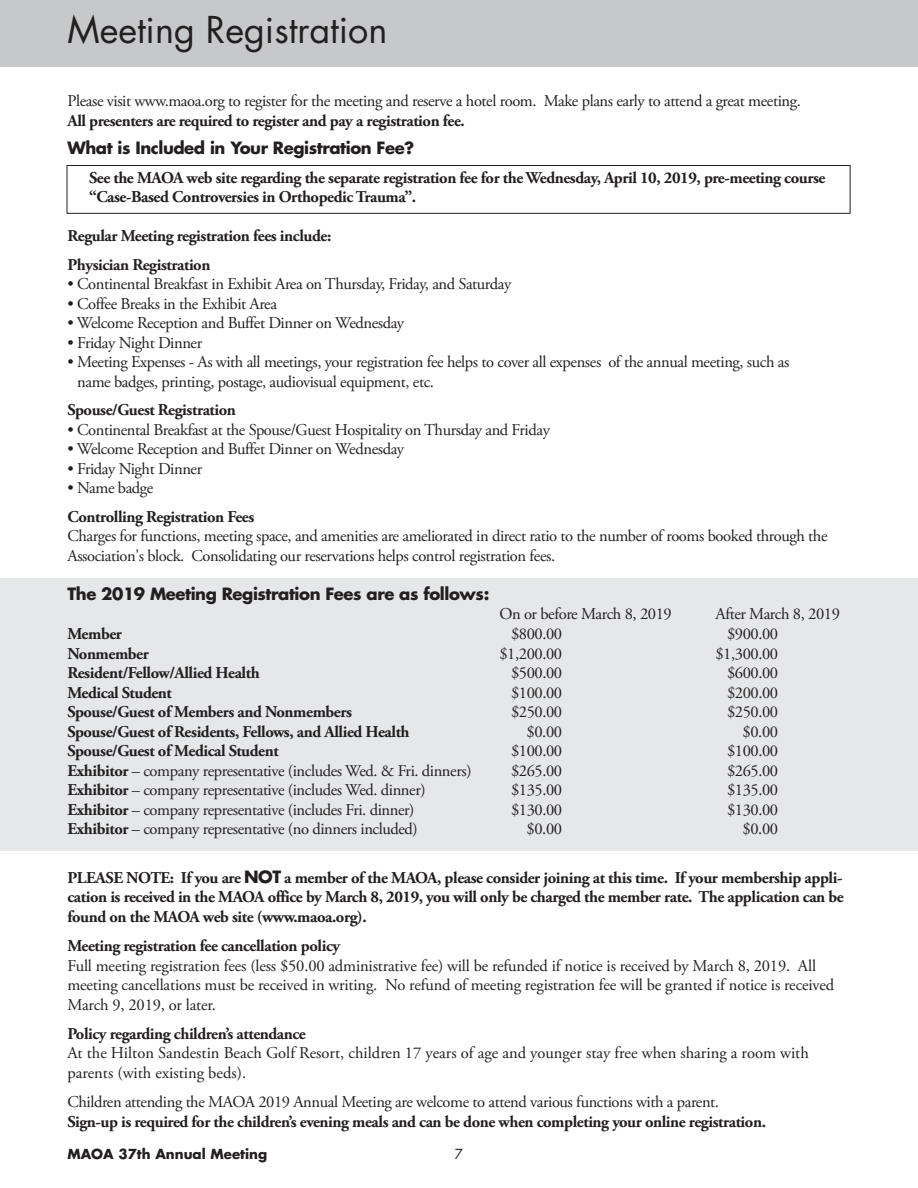
<style>
.page{position:relative;width:918px;height:1188px;background:#fff}
.page>*{position:absolute;margin:0;border:0;box-sizing:border-box;transform-origin:0 0}
.t1{font:36px "Futura";color:#231f20}
.t2{font:16.5px/19.5px "Adobe Garamond Pro";letter-spacing:-.025em;color:#231f20}
.t3{font:700 16.5px/19.5px "Adobe Garamond Pro";letter-spacing:-.025em;color:#231f20}
.t4{font:16.5px/19.5px "Adobe Garamond Pro";color:#231f20}
.t5{font:700 16.5px "Futura";letter-spacing:-.025em;color:#231f20}
.t6{font:700 13.5px "Futura";color:#231f20}
.t7{font:13.5px "Futura";color:#231f20}
.s1{color:#fff}
.s2{font-weight:700}
.s3{font-family:"Futura"}
</style>
<div class="page">
<div style="left:0;top:578px;width:918px;height:272px;background:#e6e7e9"></div>
<div style="left:0;top:0;width:918px;height:68px;background:#c7c8ca"></div>
<div style="left:67px;top:165px;width:783px;height:49px;border:1px solid #231f20"></div>
<h1 class="t1" style="left:68px;top:14px;width:321px">Meeting Registration</h1>
<p class="t2" style="left:68px;top:93px;width:735px">Please visit www.maoa.org to register for the meeting and reserve a hotel room. Make plans early to attend a great meeting.</p>
<p class="t3" style="left:68px;top:112px;width:399px">All presenters are required to register and pay a registration fee.</p>
<p class="t5" style="left:68px;top:141px;width:348px">What is Included in Your Registration Fee?</p>
<p class="t3" style="left:89px;top:169px;width:738px">See the MAOA web site regarding the separate registration fee for the Wednesday, April 10, 2019, pre-meeting course “Case-Based Controversies in Orthopedic Trauma”.</p>
<p class="t3" style="left:68px;top:223px;width:265px;line-height:28.5px">Regular Meeting registration fees include:<br>Physician Registration</p>
<p class="t2" style="left:68px;top:276px;width:445px">• Continental Breakfast in Exhibit Area on Thursday, Friday, and Saturday</p>
<p class="t2" style="left:68px;top:295px;width:211px">• Coffee Breaks in the Exhibit Area</p>
<p class="t2" style="left:68px;top:315px;width:338px">• Welcome Reception and Buffet Dinner on Wednesday</p>
<p class="t2" style="left:68px;top:334px;width:136px">• Friday Night Dinner</p>
<p class="t2" style="left:68px;top:354px;width:723px">• Meeting Expenses - As with all meetings, your registration fee helps to cover all expenses of the annual meeting, such as</p>
<p class="t2" style="left:67px;top:369px;width:368px;line-height:28.5px"><span class="s1">•</span> name badges, printing, postage, audiovisual equipment, etc.<br><span class="s2">Spouse/Guest Registration</span></p>
<p class="t2" style="left:67px;top:421px;width:484px">• Continental Breakfast at the Spouse/Guest Hospitality on Thursday and Friday</p>
<p class="t2" style="left:67px;top:441px;width:338px">• Welcome Reception and Buffet Dinner on Wednesday</p>
<p class="t2" style="left:67px;top:460px;width:136px">• Friday Night Dinner</p>
<p class="t2" style="left:67px;top:480px;width:87px">• Name badge</p>
<p class="t3" style="left:67px;top:508px;width:188px">Controlling Registration Fees</p>
<p class="t2" style="left:67px;top:528px;width:762px">Charges for functions, meeting space, and amenities are ameliorated in direct ratio to the number of rooms booked through the<br>Association's block. Consolidating our reservations helps control registration fees.</p>
<p class="t5" style="left:67px;top:586px;width:423px">The 2019 Meeting Registration Fees are as follows:</p>
<p class="t2" style="left:499px;top:606px;width:174px">On or before March 8, 2019</p>
<p class="t2" style="left:715px;top:606px;width:126px">After March 8, 2019</p>
<p class="t3" style="left:67px;top:625px;width:56px">Member</p>
<p class="t2" style="left:511px;top:625px;width:53px">$800.00</p>
<p class="t2" style="left:727px;top:625px;width:53px">$900.00</p>
<p class="t3" style="left:67px;top:645px;width:83px">Nonmember</p>
<p class="t2" style="left:499px;top:645px;width:64px">$1,200.00</p>
<p class="t2" style="left:715px;top:645px;width:64px">$1,300.00</p>
<p class="t3" style="left:67px;top:665px;width:194px">Resident/Fellow/Allied Health</p>
<p class="t2" style="left:511px;top:665px;width:53px">$500.00</p>
<p class="t2" style="left:727px;top:665px;width:53px">$600.00</p>
<p class="t3" style="left:67px;top:684px;width:106px">Medical Student</p>
<p class="t2" style="left:511px;top:684px;width:53px">$100.00</p>
<p class="t2" style="left:727px;top:684px;width:53px">$200.00</p>
<p class="t3" style="left:67px;top:704px;width:286px">Spouse/Guest of Members and Nonmembers</p>
<p class="t2" style="left:511px;top:704px;width:53px">$250.00</p>
<p class="t2" style="left:727px;top:704px;width:53px">$250.00</p>
<p class="t3" style="left:67px;top:723px;width:344px">Spouse/Guest of Residents, Fellows, and Allied Health</p>
<p class="t2" style="left:527px;top:723px;width:37px">$0.00</p>
<p class="t2" style="left:743px;top:723px;width:37px">$0.00</p>
<p class="t3" style="left:67px;top:743px;width:213px">Spouse/Guest of Medical Student</p>
<p class="t2" style="left:511px;top:743px;width:53px">$100.00</p>
<p class="t2" style="left:727px;top:743px;width:53px">$100.00</p>
<p class="t2" style="left:67px;top:762px;width:406px"><span class="s2">Exhibitor</span> – company representative (includes Wed. &amp; Fri. dinners)</p>
<p class="t2" style="left:511px;top:762px;width:53px">$265.00</p>
<p class="t2" style="left:727px;top:762px;width:53px">$265.00</p>
<p class="t2" style="left:67px;top:782px;width:360px"><span class="s2">Exhibitor</span> – company representative (includes Wed. dinner)</p>
<p class="t2" style="left:511px;top:782px;width:53px">$135.00</p>
<p class="t2" style="left:727px;top:782px;width:53px">$135.00</p>
<p class="t2" style="left:67px;top:801px;width:349px"><span class="s2">Exhibitor</span> – company representative (includes Fri. dinner)</p>
<p class="t2" style="left:511px;top:801px;width:53px">$130.00</p>
<p class="t2" style="left:727px;top:801px;width:53px">$130.00</p>
<p class="t2" style="left:67px;top:821px;width:352px"><span class="s2">Exhibitor</span> – company representative (no dinners included)</p>
<p class="t2" style="left:527px;top:821px;width:37px">$0.00</p>
<p class="t2" style="left:743px;top:821px;width:37px">$0.00</p>
<p class="t3" style="left:67px;top:869px;width:778px;text-align:justify">PLEASE NOTE: If you are <span class="s3">NOT</span> a member of the MAOA, please consider joining at this time. If your membership appli&shy;cation is received in the MAOA office by March 8, 2019, you will only be charged the member rate. The application can be found on the MAOA web site (www.maoa.org).</p>
<p class="t3" style="left:67px;top:938px;width:274px">Meeting registration fee cancellation policy</p>
<p class="t2" style="left:67px;top:957px;width:768px">Full meeting registration fees (less $50.00 administrative fee) will be refunded if notice is received by March 8, 2019. All meeting cancellations must be received in writing. No refund of meeting registration fee will be granted if notice is received<br>March 9, 2019, or later.</p>
<p class="t3" style="left:67px;top:1025px;width:240px">Policy regarding children’s attendance</p>
<p class="t4" style="left:67px;top:1045px;width:743px">At the Hilton Sandestin Beach Golf Resort, children 17 years of age and younger stay free when sharing a room with parents (with existing beds).</p>
<p class="t2" style="left:67px;top:1094px;width:653px">Children attending the MAOA 2019 Annual Meeting are welcome to attend various functions with a parent.</p>
<p class="t3" style="left:67px;top:1113px;width:700px">Sign-up is required for the children’s evening meals and can be done when completing your online registration.</p>
<p class="t6" style="left:68px;top:1147px;width:201px">MAOA 37th Annual Meeting</p>
<p class="t7" style="left:455px;top:1148px;width:10px">7</p>
</div>
